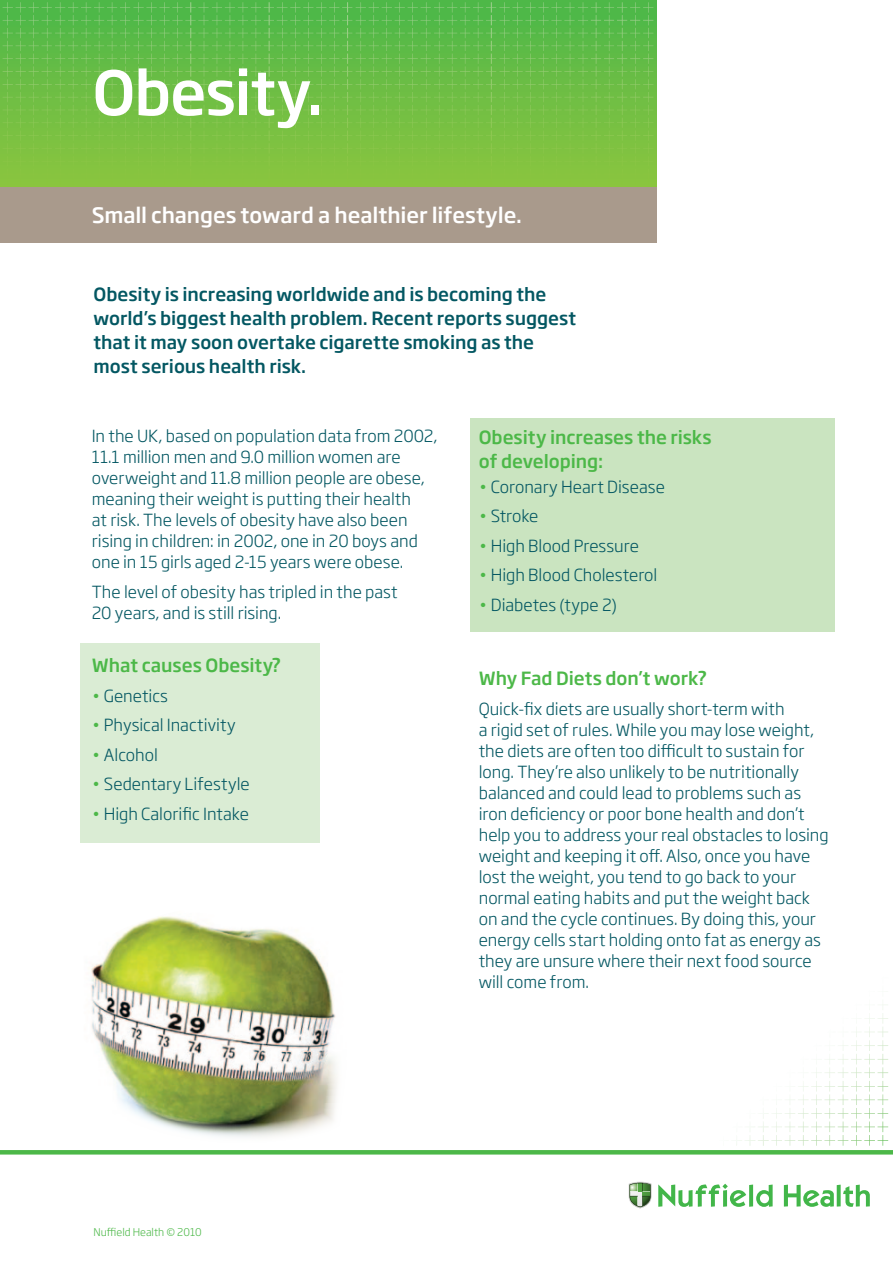
<style>
.page{position:relative;width:893px;height:1263px;background:#fff}
.page>*{position:absolute;margin:0;border:0;box-sizing:border-box;transform-origin:0 0}
.t1{font:500 60px "Soho Gothic Pro";letter-spacing:-.02em;color:#fff}
.Sub_head{font:500 21px "Soho Gothic Pro";letter-spacing:-.005em;color:#fff}
.Intro{font:500 18px/24px "Soho Gothic Pro";letter-spacing:-.005em;color:#035762}
.Body{font:500 18px "Soho Gothic Pro";color:#4cb848}
.Sub_head-2{font:500 18px/24px "Soho Gothic Pro";letter-spacing:-.005em;color:#4cb848}
.Body-2{font:300 16.5px/21px "Soho Gothic Pro";color:#035762}
.t2{font:300 10.5px "Soho Gothic Pro";color:#4cb848}
.s1{color:#4cb848}
</style>
<div class="page">
<div style="left:470px;top:418px;width:364px;height:213px;background:#cae4c0"></div>
<div style="left:80px;top:643px;width:240px;height:199px;background:#daecd4"></div>
<svg style="left:736px;top:1004px;width:152px;height:142px"></svg>
<hr style="left:0;top:1150px;width:893px;height:4px;background:#4cb848">
<svg style="left:658px;top:1184px;width:115px;height:23px"></svg>
<svg style="left:784px;top:1184px;width:86px;height:23px"></svg>
<svg style="left:629px;top:1182px;width:22px;height:26px"></svg>
<svg style="left:0;top:0;width:656px;height:187px;background:#70bf45"></svg>
<img style="left:212px;top:79px;width:376px;height:23px">
<img style="left:185px;top:2px;width:403px;height:11px">
<img style="left:591px;top:2px;width:65px;height:75px">
<div style="left:0;top:187px;width:656px;height:55px;background:#a99a8c"></div>
<img style="left:91px;top:916px;width:246px;height:221px">
<p class="t1" style="left:92px;top:46px;width:232px">Obesity.</p>
<p class="Sub_head" style="left:92px;top:198px;width:432px">Small changes toward a healthier lifestyle.</p>
<p class="Intro" style="left:94px;top:281px;width:484px">Obesity is increasing worldwide and is becoming the world’s biggest health problem. Recent reports suggest that it may soon overtake cigarette smoking as the most serious health risk.</p>
<p class="Body-2" style="left:92px;top:425px;width:347px">In the UK, based on population data from 2002, 11.1 million men and 9.0 million women are overweight and 11.8 million people are obese, meaning their weight is putting their health<br>at risk. The levels of obesity have also been rising in children: in 2002, one in 20 boys and one in 15 girls aged 2-15 years were obese.</p>
<p class="Body-2" style="left:92px;top:580px;width:307px">The level of obesity has tripled in the past<br>20 years, and is still rising.</p>
<p class="Body" style="left:92px;top:652px;width:191px">What causes Obesity?</p>
<p class="Body-2" style="left:92px;top:684px;width:78px"><span class="s1">•</span> Genetics</p>
<p class="Body-2" style="left:92px;top:714px;width:145px"><span class="s1">•</span> Physical Inactivity</p>
<p class="Body-2" style="left:92px;top:743px;width:68px"><span class="s1">•</span> Alcohol</p>
<p class="Body-2" style="left:92px;top:773px;width:159px"><span class="s1">•</span> Sedentary Lifestyle</p>
<p class="Body-2" style="left:92px;top:802px;width:159px"><span class="s1">•</span> High Calorific Intake</p>
<p class="Sub_head-2" style="left:479px;top:424px;width:235px">Obesity increases the risks of developing:</p>
<p class="Body-2" style="left:479px;top:475px;width:188px"><span class="s1">•</span> Coronary Heart Disease</p>
<p class="Body-2" style="left:479px;top:505px;width:61px"><span class="s1">•</span> Stroke</p>
<p class="Body-2" style="left:479px;top:534px;width:162px"><span class="s1">•</span> High Blood Pressure</p>
<p class="Body-2" style="left:479px;top:564px;width:180px"><span class="s1">•</span> High Blood Cholesterol</p>
<p class="Body-2" style="left:479px;top:593px;width:140px"><span class="s1">•</span> Diabetes (type 2)</p>
<p class="Body" style="left:479px;top:665px;width:230px">Why Fad Diets don’t work?</p>
<p class="Body-2" style="left:479px;top:697px;width:352px">Quick-fix diets are usually short-term with<br>a rigid set of rules. While you may lose weight, the diets are often too difficult to sustain for long. They’re also unlikely to be nutritionally balanced and could lead to problems such as iron deficiency or poor bone health and don’t help you to address your real obstacles to losing weight and keeping it off. Also, once you have lost the weight, you tend to go back to your normal eating habits and put the weight back on and the cycle continues. By doing this, your energy cells start holding onto fat as energy as they are unsure where their next food source will come from.</p>
<p class="t2" style="left:94px;top:1224px;width:110px">Nuffield Health © 2010</p>
</div>
